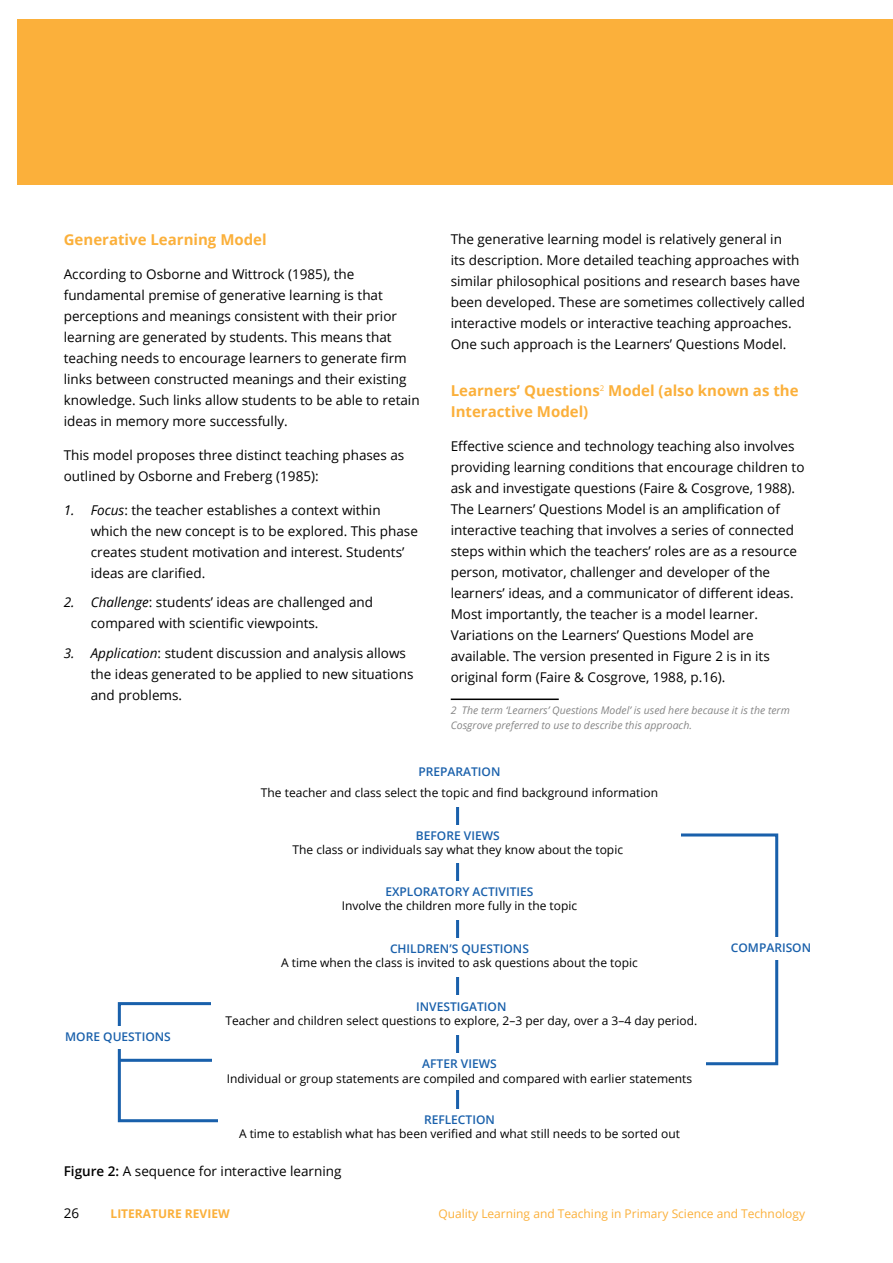
<style>
.page{position:relative;width:893px;height:1263px;background:#fff}
.page>*{position:absolute;margin:0;border:0;box-sizing:border-box;transform-origin:0 0}
.t1{font:700 15px/21px "Open Sans";color:#fbb03b}
.t2{font:13.5px/21px "Open Sans";color:#000}
.t3{font:12px "Open Sans";color:#000}
.t4{font:600 12px "Open Sans";color:#1960ab}
.t5{font:12px "Open Sans";color:#fbb03b}
.t6{font:700 12px "Open Sans";color:#fbb03b}
.t7{font:italic 10.5px/15px "Open Sans";color:#878787}
.s1{font-style:italic}
.s2{font-weight:600}
</style>
<div class="page">
<div style="left:17px;top:19px;width:876px;height:166px;background:#fbb03b"></div>
<hr style="left:451px;top:698px;width:108px;height:2px;background:#000">
<div style="left:665px;top:833px;width:113px;height:232px;border:3px solid #1960ab"></div>
<hr style="left:119px;top:1059px;width:111px;height:3px;background:#1960ab">
<div style="left:118px;top:1002px;width:174px;height:120px;border:3px solid #1960ab"></div>
<hr style="left:456px;top:787px;width:3px;height:340px;background:#1960ab">
<div style="left:249px;top:761px;width:421px;height:46px;background:#fff"></div>
<div style="left:235px;top:825px;width:445px;height:37px;background:#fff"></div>
<div style="left:335px;top:881px;width:249px;height:39px;background:#fff"></div>
<div style="left:716px;top:936px;width:110px;height:23px;background:#fff"></div>
<div style="left:48px;top:1026px;width:140px;height:23px;background:#fff"></div>
<div style="left:260px;top:938px;width:399px;height:39px;background:#fff"></div>
<div style="left:212px;top:996px;width:499px;height:39px;background:#fff"></div>
<div style="left:213px;top:1053px;width:493px;height:37px;background:#fff"></div>
<div style="left:218px;top:1109px;width:483px;height:35px;background:#fff"></div>
<p class="t1" style="left:64px;top:229px;width:204px">Generative Learning Model</p>
<p class="t2" style="left:64px;top:263px;width:357px">According to Osborne and Wittrock (1985), the fundamental premise of generative learning is that perceptions and meanings consistent with their prior learning are generated by students. This means that teaching needs to encourage learners to generate firm links between constructed meanings and their existing knowledge. Such links allow students to be able to retain ideas in memory more successfully.</p>
<p class="t2" style="left:64px;top:444px;width:342px">This model proposes three distinct teaching phases as outlined by Osborne and Freberg (1985):</p>
<p class="t2" style="left:91px;top:499px;width:329px;text-indent:-27px"><span class="s1">1. Focus</span>: the teacher establishes a context within which the new concept is to be explored. This phase creates student motivation and interest. Students’ ideas are clarified.</p>
<p class="t2" style="left:91px;top:591px;width:284px;text-indent:-27px"><span class="s1">2. Challenge</span>: students’ ideas are challenged and compared with scientific viewpoints.</p>
<p class="t2" style="left:91px;top:642px;width:324px;text-indent:-27px"><span class="s1">3. Application</span>: student discussion and analysis allows the ideas generated to be applied to new situations and problems.</p>
<p class="t2" style="left:451px;top:229px;width:356px">The generative learning model is relatively general in<br>its description. More detailed teaching approaches with similar philosophical positions and research bases have been developed. These are sometimes collectively called interactive models or interactive teaching approaches.<br>One such approach is the Learners’ Questions Model.</p>
<p class="t1" style="left:451px;top:379px;width:349px">Learners’ Questions<sup>2</sup> Model (also known as the<br>Interactive Model)</p>
<p class="t2" style="left:451px;top:435px;width:355px">Effective science and technology teaching also involves providing learning conditions that encourage children to ask and investigate questions (Faire &amp; Cosgrove, 1988).<br>The Learners’ Questions Model is an amplification of interactive teaching that involves a series of connected steps within which the teachers’ roles are as a resource person, motivator, challenger and developer of the learners’ ideas, and a communicator of different ideas.<br>Most importantly, the teacher is a model learner.<br>Variations on the Learners’ Questions Model are available. The version presented in Figure 2 is in its original form (Faire &amp; Cosgrove, 1988, p.16).</p>
<p class="t7" style="left:451px;top:703px;width:341px">2 The term ‘Learners’ Questions Model’ is used here because it is the term<br>Cosgrove preferred to use to describe this approach.</p>
<p class="t4" style="left:65px;top:1029px;width:107px">MORE QUESTIONS</p>
<p class="t4" style="left:418px;top:763px;width:83px">PREPARATION</p>
<p class="t3" style="left:261px;top:784px;width:399px">The teacher and class select the topic and find background information</p>
<p class="t4" style="left:416px;top:827px;width:85px">BEFORE VIEWS</p>
<p class="t3" style="left:293px;top:842px;width:332px">The class or individuals say what they know about the topic</p>
<p class="t4" style="left:385px;top:883px;width:150px">EXPLORATORY ACTIVITIES</p>
<p class="t3" style="left:342px;top:897px;width:237px">Involve the children more fully in the topic</p>
<p class="t4" style="left:390px;top:941px;width:140px">CHILDREN’S QUESTIONS</p>
<p class="t3" style="left:281px;top:955px;width:358px">A time when the class is invited to ask questions about the topic</p>
<p class="t4" style="left:416px;top:998px;width:92px">INVESTIGATION</p>
<p class="t3" style="left:225px;top:1012px;width:473px">Teacher and children select questions to explore, 2–3 per day, over a 3–4 day period.</p>
<p class="t4" style="left:422px;top:1056px;width:76px">AFTER VIEWS</p>
<p class="t3" style="left:227px;top:1070px;width:467px">Individual or group statements are compiled and compared with earlier statements</p>
<p class="t4" style="left:424px;top:1111px;width:72px">REFLECTION</p>
<p class="t3" style="left:239px;top:1125px;width:442px">A time to establish what has been verified and what still needs to be sorted out</p>
<p class="t2" style="left:64px;top:1160px;width:279px"><span class="s2">Figure 2:</span> A sequence for interactive learning</p>
<p class="t4" style="left:731px;top:939px;width:82px">COMPARISON</p>
<p class="t2" style="left:64px;top:1203px;width:17px">26</p>
<p class="t6" style="left:111px;top:1205px;width:121px">LITERATURE REVIEW</p>
<p class="t5" style="left:438px;top:1205px;width:368px">Quality Learning and Teaching in Primary Science and Technology</p>
</div>
